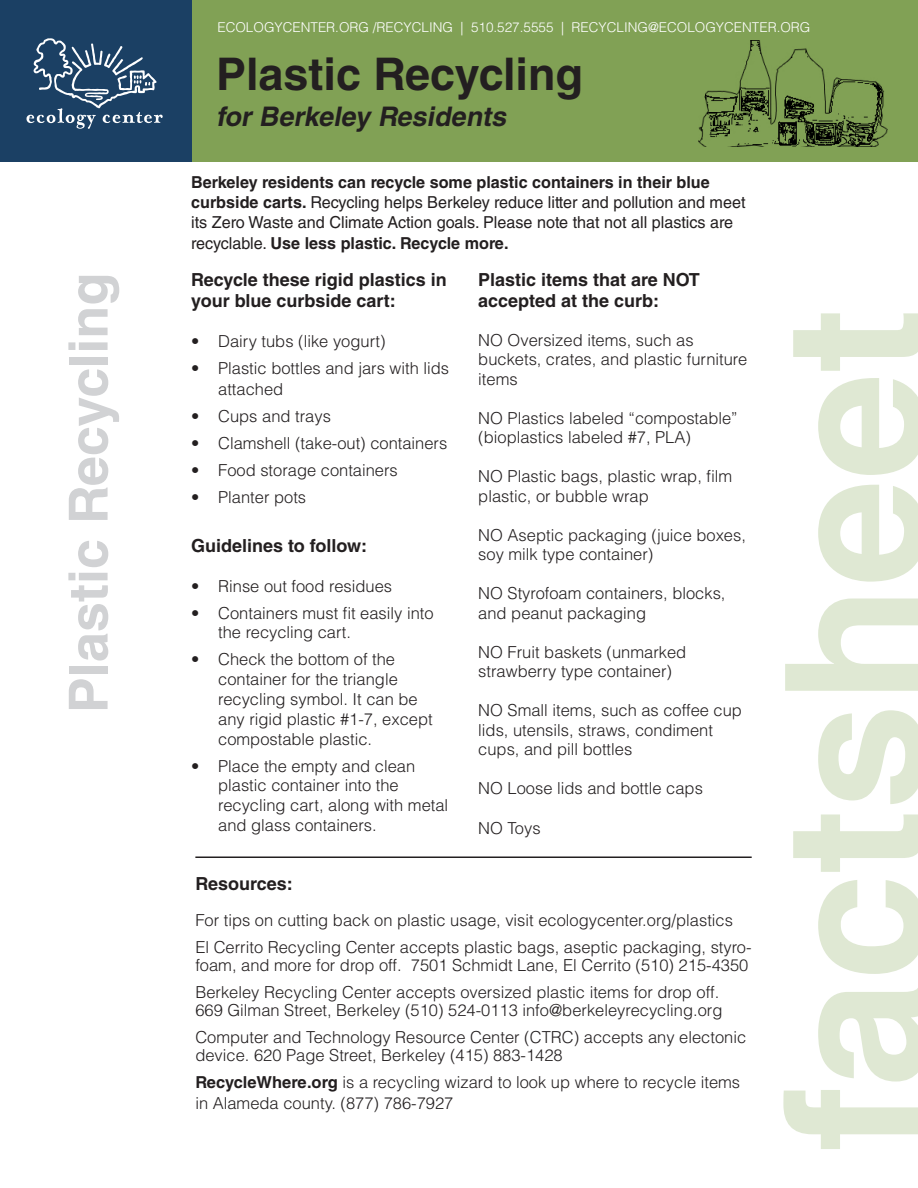
<style>
.page{position:relative;width:918px;height:1188px;background:#fff}
.page>*{position:absolute;margin:0;border:0;box-sizing:border-box;transform-origin:0 0}
.t1{font:700 191.85px "Helvetica LT Std";color:#dfe8d3}
.t2{font:700 54px "Helvetica LT Std";color:#d1d2d4}
.t3{font:700 45px "Helvetica LT Std";color:#231f20}
.t4{font:italic 700 27px "Helvetica LT Std";color:#231f20}
.body_text{font:700 18px/21px "Helvetica LT Std";color:#231f20}
.body_text-2{font:300 16.5px/19.5px "Helvetica LT Std";color:#231f20}
.t5{font:16.5px/19.8px "Helvetica LT Std";color:#231f20}
.t6{font:700 16.5px "Helvetica LT Std";color:#231f20}
.t7{font:300 13.5px "Helvetica LT Std";color:#fff}
.s1{font-weight:700}
.s2{font-weight:400}
</style>
<div class="page">
<div style="left:155px;top:0;width:763px;height:162px;background:#81a155"></div>
<div style="left:0;top:0;width:191px;height:162px;background:#1b4064"></div>
<svg style="left:27px;top:38px;width:136px;height:91px"></svg>
<img style="left:699px;top:41px;width:189px;height:106px">
<hr style="left:195px;top:857px;width:557px;height:1px;background:#231f20">
<p class="t2" style="left:56px;top:713px;width:442px;rotate:-90deg">Plastic Recycling</p>
<p class="t7" style="left:218px;top:19px;width:594px">ECOLOGYCENTER.ORG /RECYCLING | 510.527.5555 | RECYCLING@ECOLOGYCENTER.ORG</p>
<p class="t3" style="left:216px;top:47px;width:369px">Plastic Recycling</p>
<p class="t4" style="left:216px;top:100px;width:297px">for Berkeley Residents</p>
<p class="t5" style="left:191px;top:172px;width:556px"><span class="s1">Berkeley residents can recycle some plastic containers in their blue curbside carts.</span> Recycling helps Berkeley reduce litter and pollution and meet its Zero Waste and Climate Action goals. Please note that not all plastics are</p>
<p class="t6" style="left:191px;top:234px;width:319px"><span class="s2">recyclable.</span> Use less plastic. Recycle more.</p>
<p class="body_text" style="left:191px;top:269px;width:257px">Recycle these rigid plastics in your blue curbside cart:</p>
<p class="body_text-2" style="left:191px;top:332px;width:196px">• Dairy tubs (like yogurt)</p>
<p class="body_text-2" style="left:218px;top:358px;width:233px;line-height:21px;text-indent:-27px">• Plastic bottles and jars with lids attached</p>
<p class="body_text-2" style="left:191px;top:407px;width:141px">• Cups and trays</p>
<p class="body_text-2" style="left:191px;top:434px;width:258px">• Clamshell (take-out) containers</p>
<p class="body_text-2" style="left:191px;top:461px;width:208px">• Food storage containers</p>
<p class="body_text-2" style="left:191px;top:488px;width:117px">• Planter pots</p>
<p class="body_text" style="left:191px;top:535px;width:178px">Guidelines to follow:</p>
<p class="body_text-2" style="left:191px;top:576px;width:202px">• Rinse out food residues</p>
<p class="body_text-2" style="left:218px;top:603px;width:217px;text-indent:-27px">• Containers must fit easily into the recycling cart.</p>
<p class="body_text-2" style="left:218px;top:650px;width:216px;text-indent:-27px">• Check the bottom of the container for the triangle recycling symbol. It can be any rigid plastic #1-7, except compostable plastic.</p>
<p class="body_text-2" style="left:218px;top:756px;width:232px;text-indent:-27px">• Place the empty and clean plastic container into the recycling cart, along with metal and glass containers.</p>
<p class="body_text" style="left:478px;top:269px;width:223px">Plastic items that are NOT accepted at the curb:</p>
<p class="body_text-2" style="left:478px;top:330px;width:271px">NO Oversized items, such as buckets, crates, and plastic furniture items</p>
<p class="body_text-2" style="left:478px;top:408px;width:261px">NO Plastics labeled “compostable” (bioplastics labeled #7, PLA)</p>
<p class="body_text-2" style="left:478px;top:466px;width:255px">NO Plastic bags, plastic wrap, film plastic, or bubble wrap</p>
<p class="body_text-2" style="left:478px;top:525px;width:269px">NO Aseptic packaging (juice boxes, soy milk type container)</p>
<p class="body_text-2" style="left:478px;top:583px;width:249px">NO Styrofoam containers, blocks, and peanut packaging</p>
<p class="body_text-2" style="left:478px;top:642px;width:210px">NO Fruit baskets (unmarked strawberry type container)</p>
<p class="body_text-2" style="left:478px;top:700px;width:265px">NO Small items, such as coffee cup lids, utensils, straws, condiment cups, and pill bottles</p>
<p class="body_text-2" style="left:478px;top:778px;width:226px">NO Loose lids and bottle caps</p>
<p class="body_text-2" style="left:478px;top:818px;width:64px">NO Toys</p>
<p class="body_text" style="left:195px;top:872px;width:99px">Resources:</p>
<p class="body_text-2" style="left:195px;top:910px;width:539px">For tips on cutting back on plastic usage, visit ecologycenter.org/plastics</p>
<p class="body_text-2" style="left:195px;top:938px;width:558px;line-height:18px">El Cerrito Recycling Center accepts plastic bags, aseptic packaging, styro&shy;foam, and more for drop off. 7501 Schmidt Lane, El Cerrito (510) 215-4350</p>
<p class="body_text-2" style="left:195px;top:982px;width:525px">Berkeley Recycling Center accepts oversized plastic items for drop off.</p>
<p class="body_text-2" style="left:195px;top:1000px;width:529px">669 Gilman Street, Berkeley (510) 524-0113 info@berkeleyrecycling.org</p>
<p class="body_text-2" style="left:195px;top:1028px;width:552px;line-height:18px">Computer and Technology Resource Center (CTRC) accepts any electonic device. 620 Page Street, Berkeley (415) 883-1428</p>
<p class="body_text-2" style="left:195px;top:1071px;width:546px;line-height:21.6px"><span class="s1">RecycleWhere.org</span> is a recycling wizard to look up where to recycle items in Alameda county. (877) 786-7927</p>
<p class="t1" style="left:738px;top:1151px;width:844px;rotate:-90deg">factsheet</p>
</div>
